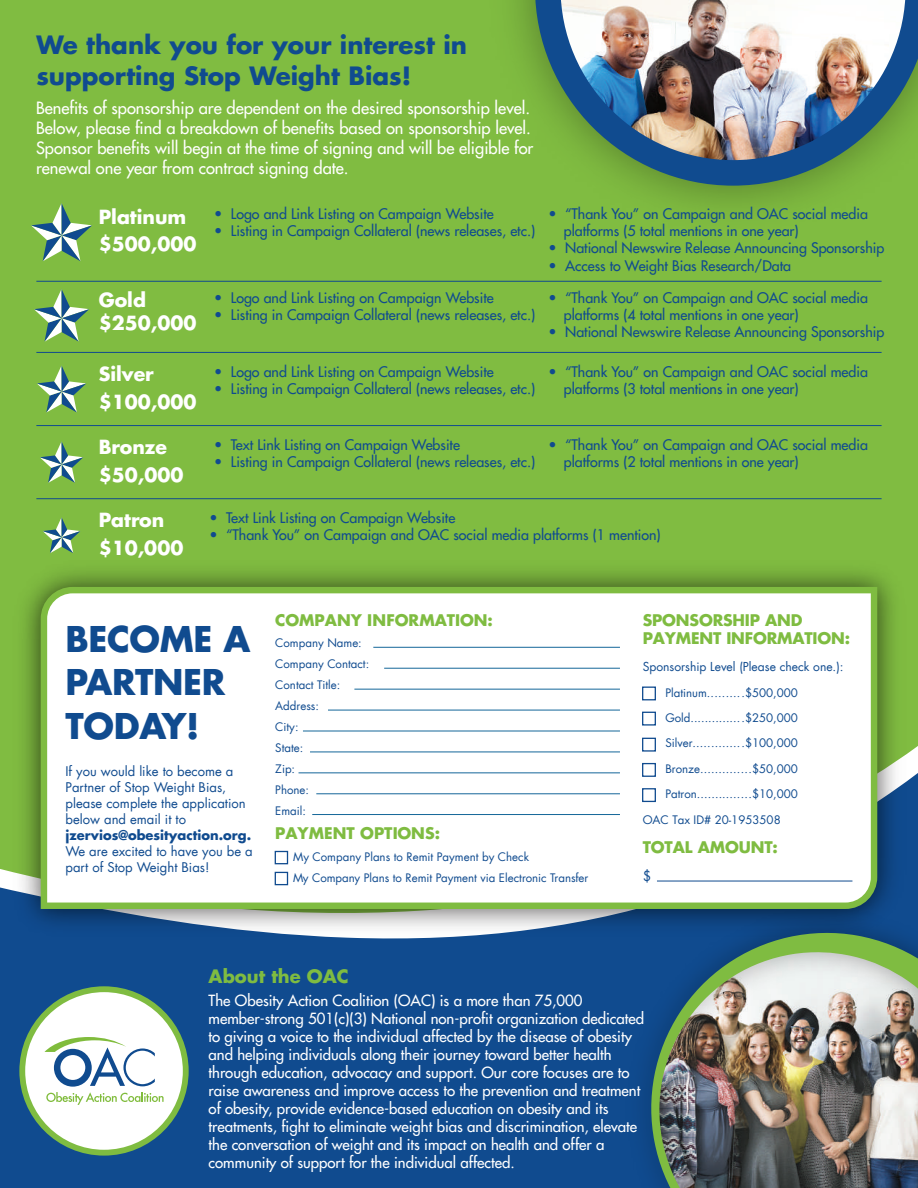
<style>
.page{position:relative;width:918px;height:1188px;background:#104b8f}
.page>*{position:absolute;margin:0;border:0;box-sizing:border-box;transform-origin:0 0}
.t1{font:700 34.5px/43.8px "Futura LT";letter-spacing:-.01em;color:#104b8f}
.t2{font:700 24.6px/30.2px "Futura LT";color:#104b8f}
.t3{font:700 18.9px/27.5px "Futura LT";color:#fff}
.t4{font:700 18px "Futura LT";color:#7fbc41}
.t5{font:16.5px/19.8px "Futura LT";color:#fff}
.t6{font:700 15.6px/18.8px "Futura LT";letter-spacing:-.01em;color:#7fbc41}
.t7{font:15px/18px "Futura LT";color:#fff}
.t8{font:14.25px/17.1px "Futura LT";color:#104b8f}
.t9{font:13.65px "Futura LT";color:#104b8f}
.t10{font:13.05px/15.9px "Futura LT";color:#104b8f}
.t11{font:700 13.05px "Futura LT";color:#104b8f}
.t12{font:12px "Futura LT";color:#104b8f}
.t13{font:11.55px/21px "Futura LT";color:#104b8f}
</style>
<div class="page">
<div style="left:0;top:0;width:918px;height:889px;background:#80bc41"></div>
<img style="left:6px;top:552px;width:906px;height:387px">
<div style="left:41px;top:587px;width:836px;height:322px;background:#fff"></div>
<svg style="left:19px;top:986px;width:170px;height:170px"></svg>
<img style="left:472px;top:0;width:446px;height:249px">
<img style="left:535px;top:0;width:383px;height:186px">
<img style="left:0;top:733px;width:5px;height:156px">
<img style="left:618px;top:899px;width:294px;height:246px">
<img style="left:650px;top:931px;width:268px;height:257px">
<hr style="left:36px;top:281px;width:846px;height:1px;background:#104b8f">
<hr style="left:36px;top:352px;width:846px;height:1px;background:#104b8f">
<hr style="left:36px;top:425px;width:846px;height:1px;background:#104b8f">
<hr style="left:36px;top:498px;width:846px;height:1px;background:#104b8f">
<svg style="left:31px;top:203px;width:61px;height:58px"></svg>
<svg style="left:34px;top:289px;width:55px;height:53px"></svg>
<svg style="left:37px;top:365px;width:49px;height:48px"></svg>
<svg style="left:40px;top:441px;width:43px;height:42px"></svg>
<svg style="left:43px;top:517px;width:37px;height:36px"></svg>
<hr style="left:373px;top:647px;width:247px;height:1px;background:#146699">
<hr style="left:384px;top:668px;width:236px;height:1px;background:#146699">
<hr style="left:354px;top:689px;width:266px;height:1px;background:#146699">
<hr style="left:328px;top:710px;width:292px;height:1px;background:#146699">
<hr style="left:303px;top:731px;width:317px;height:1px;background:#146699">
<hr style="left:310px;top:752px;width:310px;height:1px;background:#146699">
<hr style="left:299px;top:773px;width:321px;height:1px;background:#146699">
<hr style="left:316px;top:793px;width:304px;height:1px;background:#146699">
<hr style="left:312px;top:814px;width:308px;height:1px;background:#146699">
<div style="left:275px;top:851px;width:13px;height:13px;border:1px solid #104b8f"></div>
<div style="left:275px;top:872px;width:13px;height:13px;border:1px solid #104b8f"></div>
<hr style="left:657px;top:881px;width:195px;height:1px;background:#104b8f">
<div style="left:642px;top:687px;width:14px;height:13px;border:1px solid #104b8f"></div>
<div style="left:642px;top:712px;width:14px;height:14px;border:1px solid #104b8f"></div>
<div style="left:642px;top:738px;width:14px;height:14px;border:1px solid #104b8f"></div>
<div style="left:642px;top:763px;width:14px;height:14px;border:1px solid #104b8f"></div>
<div style="left:642px;top:788px;width:14px;height:14px;border:1px solid #104b8f"></div>
<h2 class="t2" style="left:36px;top:30px;width:432px">We thank you for your interest in supporting Stop Weight Bias!</h2>
<p class="t5" style="left:36px;top:98px;width:499px">Benefits of sponsorship are dependent on the desired sponsorship level.<br>Below, please find a breakdown of benefits based on sponsorship level.<br>Sponsor benefits will begin at the time of signing and will be eligible for renewal one year from contract signing date.</p>
<h3 class="t3" style="left:99px;top:203px;width:99px">Platinum $500,000</h3>
<p class="t8" style="left:214px;top:205px;width:281px">• Logo and Link Listing on Campaign Website</p>
<p class="t8" style="left:214px;top:222px;width:323px">• Listing in Campaign Collateral (news releases, etc.)</p>
<h3 class="t3" style="left:99px;top:288px;width:99px;line-height:22.8px">Gold $250,000</h3>
<p class="t8" style="left:214px;top:289px;width:281px">• Logo and Link Listing on Campaign Website</p>
<p class="t8" style="left:214px;top:306px;width:323px">• Listing in Campaign Collateral (news releases, etc.)</p>
<h3 class="t3" style="left:99px;top:360px;width:99px">Silver $100,000</h3>
<p class="t8" style="left:214px;top:363px;width:281px">• Logo and Link Listing on Campaign Website</p>
<p class="t8" style="left:214px;top:380px;width:323px">• Listing in Campaign Collateral (news releases, etc.)</p>
<h3 class="t3" style="left:99px;top:433px;width:86px">Bronze $50,000</h3>
<p class="t8" style="left:214px;top:436px;width:247px">• Text Link Listing on Campaign Website</p>
<p class="t8" style="left:214px;top:453px;width:323px">• Listing in Campaign Collateral (news releases, etc.)</p>
<p class="t8" style="left:564px;top:205px;width:306px;text-indent:-15px">• “Thank You” on Campaign and OAC social media platforms (5 total mentions in one year)</p>
<p class="t8" style="left:548px;top:240px;width:337px">• National Newswire Release Announcing Sponsorship</p>
<p class="t8" style="left:548px;top:257px;width:244px">• Access to Weight Bias Research/Data</p>
<p class="t8" style="left:564px;top:289px;width:306px;text-indent:-15px">• “Thank You” on Campaign and OAC social media platforms (4 total mentions in one year)</p>
<p class="t8" style="left:548px;top:323px;width:337px">• National Newswire Release Announcing Sponsorship</p>
<p class="t8" style="left:564px;top:363px;width:306px;text-indent:-15px">• “Thank You” on Campaign and OAC social media platforms (3 total mentions in one year)</p>
<p class="t8" style="left:564px;top:436px;width:306px;text-indent:-15px">• “Thank You” on Campaign and OAC social media platforms (2 total mentions in one year)</p>
<h3 class="t3" style="left:99px;top:506px;width:86px">Patron $10,000</h3>
<p class="t8" style="left:209px;top:509px;width:247px">• Text Link Listing on Campaign Website</p>
<p class="t8" style="left:209px;top:526px;width:453px">• “Thank You” on Campaign and OAC social media platforms (1 mention)</p>
<h1 class="t1" style="left:66px;top:616px;width:186px">BECOME A<br>PARTNER<br>TODAY!</h1>
<p class="t10" style="left:66px;top:764px;width:182px">If you would like to become a<br>Partner of Stop Weight Bias, please complete the application below and email it to</p>
<p class="t11" style="left:66px;top:827px;width:187px">jzervios@obesityaction.org.</p>
<p class="t10" style="left:66px;top:844px;width:189px">We are excited to have you be a part of Stop Weight Bias!</p>
<p class="t6" style="left:275px;top:610px;width:219px">COMPANY INFORMATION:</p>
<p class="t13" style="left:275px;top:633px;width:95px">Company Name:<br>Company Contact:<br>Contact Title:<br>Address:<br>City:<br>State:<br>Zip:<br>Phone:<br>Email:</p>
<p class="t6" style="left:275px;top:824px;width:166px">PAYMENT OPTIONS:</p>
<p class="t13" style="left:293px;top:846px;width:297px">My Company Plans to Remit Payment by Check<br>My Company Plans to Remit Payment via Electronic Transfer</p>
<p class="t6" style="left:643px;top:610px;width:209px">SPONSORSHIP AND<br>PAYMENT INFORMATION:</p>
<p class="t12" style="left:643px;top:659px;width:202px">Sponsorship Level (Please check one.):</p>
<p class="t13" style="left:665px;top:682px;width:134px">Platinum..........$500,000</p>
<p class="t13" style="left:665px;top:707px;width:134px">Gold...............$250,000</p>
<p class="t13" style="left:665px;top:733px;width:134px">Silver..............$100,000</p>
<p class="t13" style="left:665px;top:758px;width:134px">Bronze..............$50,000</p>
<p class="t13" style="left:665px;top:784px;width:134px">Patron...............$10,000</p>
<p class="t13" style="left:643px;top:809px;width:140px">OAC Tax ID# 20-1953508</p>
<p class="t6" style="left:643px;top:837px;width:137px">TOTAL AMOUNT:</p>
<p class="t9" style="left:643px;top:867px;width:10px">$</p>
<p class="t4" style="left:209px;top:965px;width:142px">About the OAC</p>
<p class="t7" style="left:209px;top:991px;width:437px">The Obesity Action Coalition (OAC) is a more than 75,000 member-strong 501(c)(3) National non-profit organization dedicated to giving a voice to the individual affected by the disease of obesity and helping individuals along their journey toward better health through education, advocacy and support. Our core focuses are to raise awareness and improve access to the prevention and treatment of obesity, provide evidence-based education on obesity and its treatments, fight to eliminate weight bias and discrimination, elevate the conversation of weight and its impact on health and offer a community of support for the individual affected.</p>
</div>
